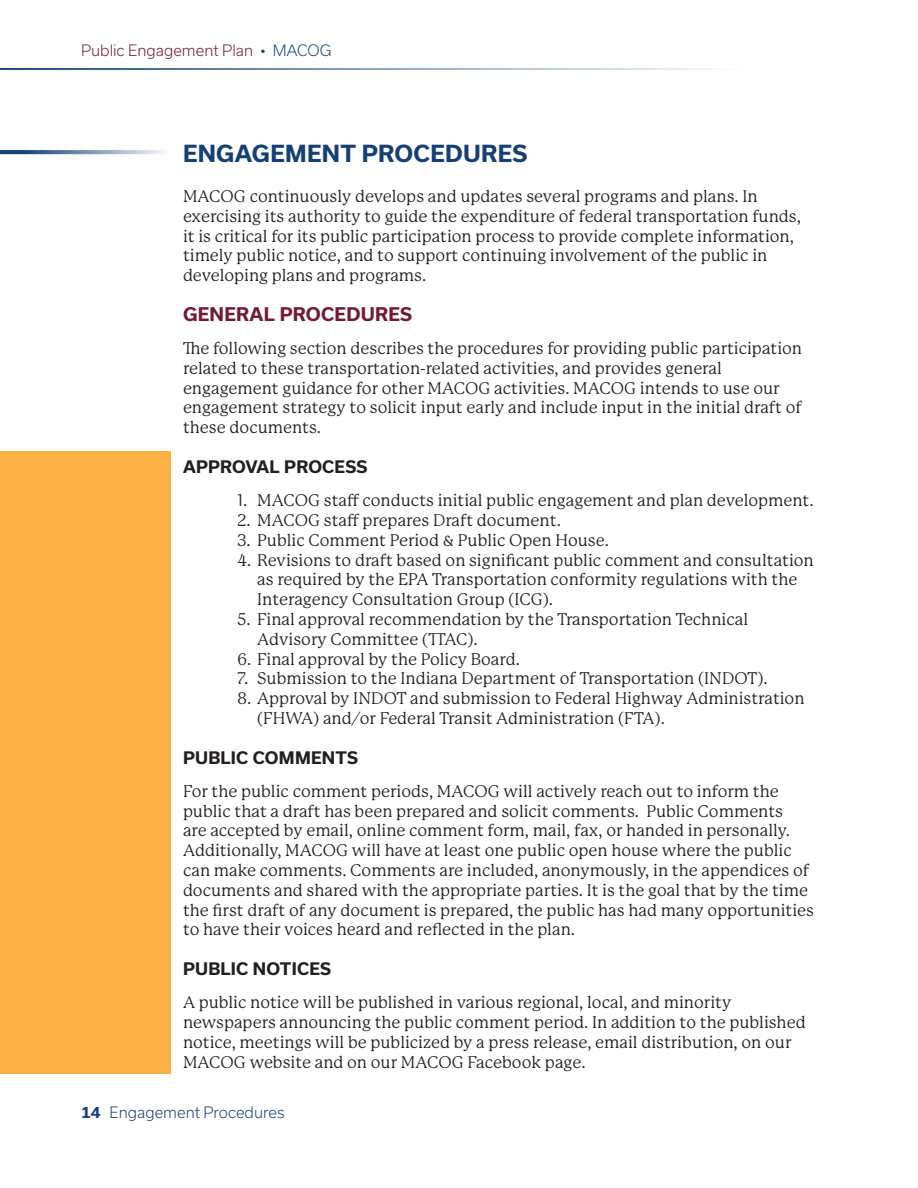
<style>
.page{position:relative;width:918px;height:1188px;background:#fff}
.page>*{position:absolute;margin:0;border:0;box-sizing:border-box;transform-origin:0 0}
.Heading{font:700 22.5px "Usual";letter-spacing:.015em;color:#144075}
.Body_Heading{font:700 18px "Usual";letter-spacing:.015em;color:#711b36}
.Body_Text_Bullets{font:16.5px/19.8px "P22 Mackinac Pro";color:#231f20}
.goals_bullet2{font:16.5px/19.8px "P22 Mackinac Pro";color:#231f20}
.heading3{font:700 16.5px "Usual";letter-spacing:.015em;color:#231f20}
.t1{font:300 15px "Usual";color:#711b36}
.t2{font:300 15px "Usual";color:#144075}
.t3{font:700 15px "Usual";color:#144075}
.s1{color:#144075}
</style>
<div class="page">
<hr style="left:0;top:68px;width:808px;height:2px;background:#144075">
<div style="left:0;top:451px;width:170px;height:623px;background:#fbb042"></div>
<svg style="left:0;top:150px;width:165px;height:4px"></svg>
<p class="t1" style="left:81px;top:42px;width:252px">Public Engagement Plan <span class="s1">• MACOG</span></p>
<p class="t3" style="left:81px;top:1104px;width:21px">14</p>
<p class="Heading" style="left:183px;top:141px;width:346px">ENGAGEMENT PROCEDURES</p>
<p class="Body_Text_Bullets" style="left:183px;top:186px;width:619px">MACOG continuously develops and updates several programs and plans. In exercising its authority to guide the expenditure of federal transportation funds, it is critical for its public participation process to provide complete information, timely public notice, and to support continuing involvement of the public in developing plans and programs.</p>
<p class="Body_Heading" style="left:183px;top:304px;width:231px">GENERAL PROCEDURES</p>
<p class="Body_Text_Bullets" style="left:183px;top:339px;width:621px">The following section describes the procedures for providing public participation related to these transportation-related activities, and provides general engagement guidance for other MACOG activities. MACOG intends to use our engagement strategy to solicit input early and include input in the initial draft of these documents.</p>
<p class="heading3" style="left:183px;top:457px;width:186px">APPROVAL PROCESS</p>
<p class="goals_bullet2" style="left:237px;top:491px;width:578px">1. MACOG staff conducts initial public engagement and plan development.</p>
<p class="goals_bullet2" style="left:237px;top:510px;width:325px">2. MACOG staff prepares Draft document.</p>
<p class="goals_bullet2" style="left:237px;top:530px;width:373px">3. Public Comment Period &amp; Public Open House.</p>
<p class="goals_bullet2" style="left:257px;top:550px;width:558px;text-indent:-20px">4. Revisions to draft based on significant public comment and consultation as required by the EPA Transportation conformity regulations with the<br>Interagency Consultation Group (ICG).</p>
<p class="goals_bullet2" style="left:257px;top:609px;width:492px;text-indent:-20px">5. Final approval recommendation by the Transportation Technical<br>Advisory Committee (TTAC).</p>
<p class="goals_bullet2" style="left:237px;top:649px;width:284px">6. Final approval by the Policy Board.</p>
<p class="goals_bullet2" style="left:237px;top:669px;width:532px">7. Submission to the Indiana Department of Transportation (INDOT).</p>
<p class="goals_bullet2" style="left:257px;top:689px;width:549px;text-indent:-20px">8. Approval by INDOT and submission to Federal Highway Administration (FHWA) and/or Federal Transit Administration (FTA).</p>
<p class="heading3" style="left:183px;top:748px;width:177px">PUBLIC COMMENTS</p>
<p class="Body_Text_Bullets" style="left:183px;top:781px;width:633px">For the public comment periods, MACOG will actively reach out to inform the public that a draft has been prepared and solicit comments. Public Comments<br>are accepted by email, online comment form, mail, fax, or handed in personally.<br>Additionally, MACOG will have at least one public open house where the public can make comments. Comments are included, anonymously, in the appendices of documents and shared with the appropriate parties. It is the goal that by the time the first draft of any document is prepared, the public has had many opportunities to have their voices heard and reflected in the plan.</p>
<p class="heading3" style="left:183px;top:959px;width:150px">PUBLIC NOTICES</p>
<p class="Body_Text_Bullets" style="left:183px;top:993px;width:624px">A public notice will be published in various regional, local, and minority newspapers announcing the public comment period. In addition to the published notice, meetings will be publicized by a press release, email distribution, on our MACOG website and on our MACOG Facebook page.</p>
<p class="t2" style="left:110px;top:1104px;width:177px">Engagement Procedures</p>
</div>
